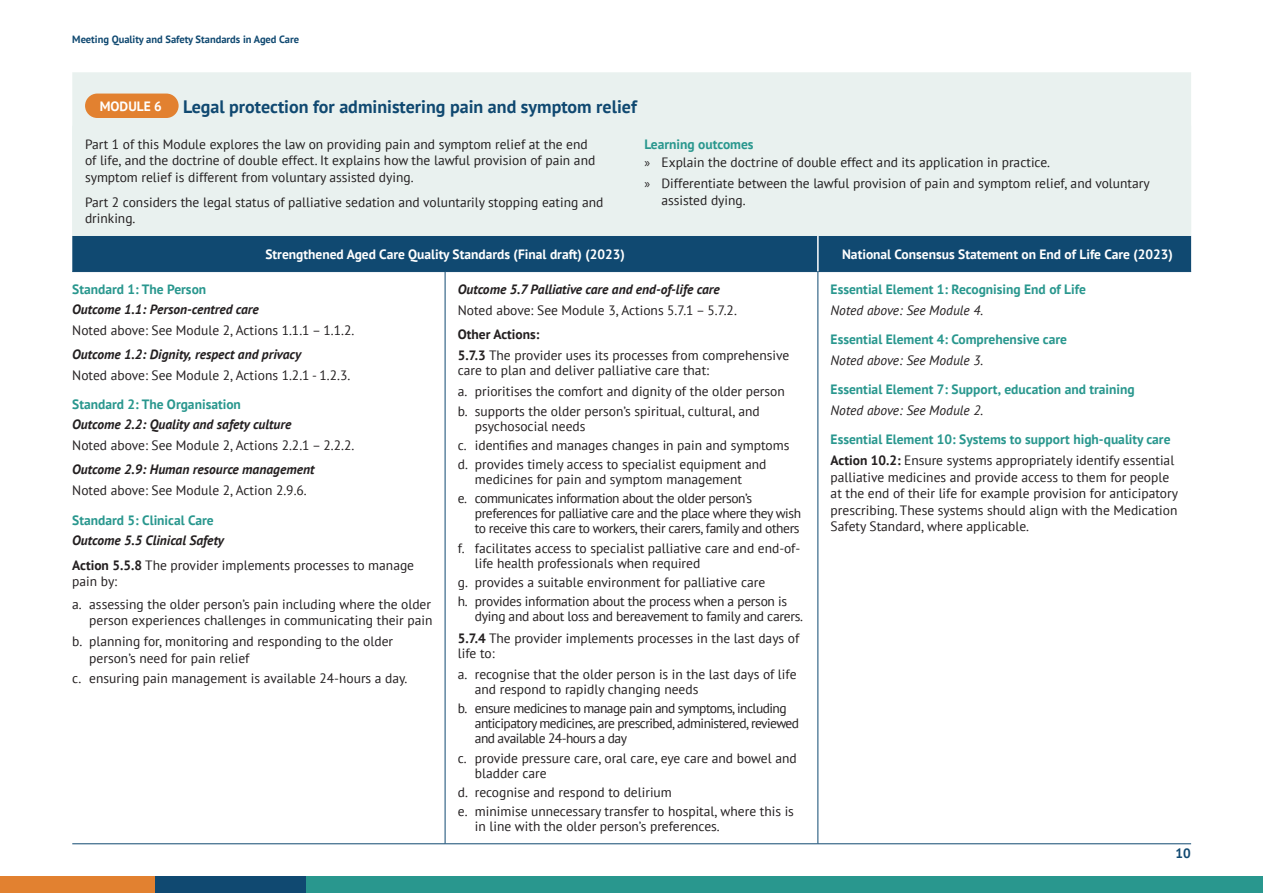
<style>
.page{position:relative;width:1263px;height:893px;background:#fff}
.page>*{position:absolute;margin:0;border:0;box-sizing:border-box;transform-origin:0 0}
.t1{font:700 18px "PT Sans";color:#104971}
.Body{font:13.5px/16.5px "PT Sans";color:#231f20}
.Heading_2{font:700 13.5px "PT Sans";color:#29978e}
.Body-2{font:italic 700 13.5px "PT Sans";color:#231f20}
.Body-3{font:13.5px/15px "PT Sans";letter-spacing:-.03em;color:#231f20}
.Body-4{font:13.5px/15px "PT Sans";letter-spacing:-.04em;color:#231f20}
.Body-5{font:700 13.5px "PT Sans";color:#fff}
.Body-6{font:13.5px/15px "PT Sans";letter-spacing:-.02em;color:#231f20}
.Body-7{font:italic 13.5px "PT Sans";color:#231f20}
.Body-8{font:700 13.5px "PT Sans";color:#231f20}
.t2{font:700 13.5px "PT Sans";color:#104971}
.t3{font:700 10.5px "PT Sans";color:#104971}
.s1{font-family:"Myriad Pro"}
.s2{font-weight:700}
</style>
<div class="page">
<div style="left:305px;top:877px;width:958px;height:16px;background:#29978e"></div>
<div style="left:155px;top:877px;width:150px;height:16px;background:#104971"></div>
<div style="left:0;top:877px;width:155px;height:16px;background:#e28130"></div>
<div style="left:72px;top:72px;width:1119px;height:54px;background:#e9f1ef"></div>
<div style="left:72px;top:236px;width:1119px;height:35px;background:#104971"></div>
<hr style="left:72px;top:843px;width:373px;height:1px;background:#104971">
<hr style="left:445px;top:843px;width:373px;height:1px;background:#104971">
<hr style="left:818px;top:843px;width:373px;height:1px;background:#104971">
<hr style="left:72px;top:271px;width:373px;height:1px;background:#104971">
<hr style="left:445px;top:271px;width:373px;height:1px;background:#104971">
<hr style="left:818px;top:271px;width:373px;height:1px;background:#104971">
<hr style="left:817px;top:236px;width:2px;height:35px;background:#fff">
<hr style="left:445px;top:272px;width:1px;height:571px;background:#104971">
<hr style="left:818px;top:272px;width:1px;height:571px;background:#104971">
<div style="left:85px;top:94px;width:94px;height:24px;background:#e28130;border-radius:12px"></div>
<div style="left:72px;top:126px;width:1119px;height:110px;background:#e9f1ef"></div>
<p class="t3" style="left:72px;top:32px;width:228px">Meeting Quality and Safety Standards in Aged Care</p>
<p class="Body-5" style="left:100px;top:97px;width:64px">MODULE 6</p>
<h2 class="t1" style="left:183px;top:95px;width:455px">Legal protection for administering pain and symptom relief</h2>
<p class="Body" style="left:85px;top:135px;width:512px">Part 1 of this Module explores the law on providing pain and symptom relief at the end of life, and the doctrine of double effect. It explains how the lawful provision of pain and symptom relief is different from voluntary assisted dying.</p>
<p class="Body" style="left:85px;top:193px;width:520px">Part 2 considers the legal status of palliative sedation and voluntarily stopping eating and drinking.</p>
<p class="Heading_2" style="left:644px;top:135px;width:111px">Learning outcomes</p>
<p class="Body" style="left:644px;top:154px;width:407px"><span class="s1">»</span> Explain the doctrine of double effect and its application in practice.</p>
<p class="Body" style="left:661px;top:175px;width:490px;text-indent:-17px"><span class="s1">»</span> Differentiate between the lawful provision of pain and symptom relief, and voluntary assisted dying.</p>
<p class="Body-5" style="left:265px;top:245px;width:361px">Strengthened Aged Care Quality Standards (Final draft) (2023)</p>
<p class="Body-5" style="left:842px;top:245px;width:332px">National Consensus Statement on End of Life Care (2023)</p>
<p class="Heading_2" style="left:72px;top:281px;width:135px">Standard 1: The Person</p>
<p class="Body-2" style="left:72px;top:301px;width:188px">Outcome 1.1: Person-centred care</p>
<p class="Body" style="left:72px;top:322px;width:283px">Noted above: See Module 2, Actions 1.1.1 – 1.1.2.</p>
<p class="Body-2" style="left:72px;top:346px;width:230px">Outcome 1.2: Dignity, respect and privacy</p>
<p class="Body" style="left:72px;top:367px;width:279px">Noted above: See Module 2, Actions 1.2.1 - 1.2.3.</p>
<p class="Heading_2" style="left:72px;top:396px;width:170px">Standard 2: The Organisation</p>
<p class="Body-2" style="left:72px;top:416px;width:221px">Outcome 2.2: Quality and safety culture</p>
<p class="Body" style="left:72px;top:437px;width:283px">Noted above: See Module 2, Actions 2.2.1 – 2.2.2.</p>
<p class="Body-2" style="left:72px;top:461px;width:244px">Outcome 2.9: Human resource management</p>
<p class="Body" style="left:72px;top:482px;width:236px">Noted above: See Module 2, Action 2.9.6.</p>
<p class="Heading_2" style="left:72px;top:511px;width:143px">Standard 5: Clinical Care</p>
<p class="Body-2" style="left:72px;top:531px;width:153px">Outcome 5.5 Clinical Safety</p>
<p class="Body" style="left:72px;top:556px;width:343px"><span class="s2">Action 5.5.8</span> The provider implements processes to manage pain by:</p>
<p class="Body" style="left:72px;top:596px;width:362px;text-align:right">a. assessing the older person’s pain including where the older person experiences challenges in communicating their pain</p>
<p class="Body" style="left:89px;top:633px;width:305px;text-indent:-17px">b. planning for, monitoring and responding to the older person’s need for pain relief</p>
<p class="Body" style="left:72px;top:670px;width:337px">c. ensuring pain management is available 24-hours a day.</p>
<p class="Body-2" style="left:458px;top:281px;width:263px">Outcome 5.7 Palliative care and end-of-life care</p>
<p class="Body" style="left:458px;top:302px;width:281px">Noted above: See Module 3, Actions 5.7.1 – 5.7.2.</p>
<p class="Body-8" style="left:458px;top:325px;width:83px">Other Actions:</p>
<p class="Body" style="left:458px;top:347px;width:333px;line-height:15px"><span class="s2">5.7.3</span> The provider uses its processes from comprehensive care to plan and deliver palliative care that:</p>
<p class="Body" style="left:458px;top:383px;width:328px">a. prioritises the comfort and dignity of the older person</p>
<p class="Body" style="left:475px;top:403px;width:286px;line-height:15px;text-indent:-17px">b. supports the older person’s spiritual, cultural, and psychosocial needs</p>
<p class="Body" style="left:458px;top:437px;width:333px">c. identifies and manages changes in pain and symptoms</p>
<p class="Body" style="left:458px;top:457px;width:310px;line-height:15px;text-align:center">d. provides timely access to specialist equipment and medicines for pain and symptom management</p>
<p class="Body-3" style="left:475px;top:491px;width:328px;text-indent:-17px">e. communicates information about the older person’s preferences for palliative care and the place where they wish to receive this care to workers, their carers, family and others</p>
<p class="Body" style="left:475px;top:540px;width:327px;line-height:15px;text-indent:-17px">f. facilitates access to specialist palliative care and end-of&shy;life health professionals when required</p>
<p class="Body" style="left:458px;top:574px;width:309px">g. provides a suitable environment for palliative care</p>
<p class="Body-6" style="left:475px;top:594px;width:330px;text-indent:-17px">h. provides information about the process when a person is dying and about loss and bereavement to family and carers.</p>
<p class="Body" style="left:458px;top:630px;width:343px;line-height:15px"><span class="s2">5.7.4</span> The provider implements processes in the last days of life to:</p>
<p class="Body" style="left:475px;top:666px;width:323px;line-height:15px;text-indent:-17px">a. recognise that the older person is in the last days of life and respond to rapidly changing needs</p>
<p class="Body-4" style="left:475px;top:701px;width:326px;text-indent:-17px">b. ensure medicines to manage pain and symptoms, including anticipatory medicines, are prescribed, administered, reviewed and available 24-hours a day</p>
<p class="Body" style="left:475px;top:750px;width:323px;line-height:15px;text-indent:-17px">c. provide pressure care, oral care, eye care and bowel and bladder care</p>
<p class="Body" style="left:458px;top:783px;width:215px">d. recognise and respond to delirium</p>
<p class="Body" style="left:475px;top:803px;width:321px;line-height:15px;text-indent:-17px">e. minimise unnecessary transfer to hospital, where this is in line with the older person’s preferences.</p>
<p class="Heading_2" style="left:831px;top:281px;width:257px">Essential Element 1: Recognising End of Life</p>
<p class="Body-7" style="left:831px;top:302px;width:154px">Noted above: See Module 4.</p>
<p class="Heading_2" style="left:831px;top:331px;width:238px">Essential Element 4: Comprehensive care</p>
<p class="Body-7" style="left:831px;top:352px;width:154px">Noted above: See Module 3.</p>
<p class="Heading_2" style="left:831px;top:381px;width:306px">Essential Element 7: Support, education and training</p>
<p class="Body-7" style="left:831px;top:402px;width:154px">Noted above: See Module 2.</p>
<p class="Heading_2" style="left:831px;top:431px;width:341px">Essential Element 10: Systems to support high‑quality care</p>
<p class="Body" style="left:831px;top:452px;width:349px"><span class="s2">Action 10.2:</span> Ensure systems appropriately identify essential palliative medicines and provide access to them for people at the end of their life for example provision for anticipatory prescribing. These systems should align with the Medication Safety Standard, where applicable.</p>
<p class="t2" style="left:1175px;top:844px;width:17px">10</p>
</div>
